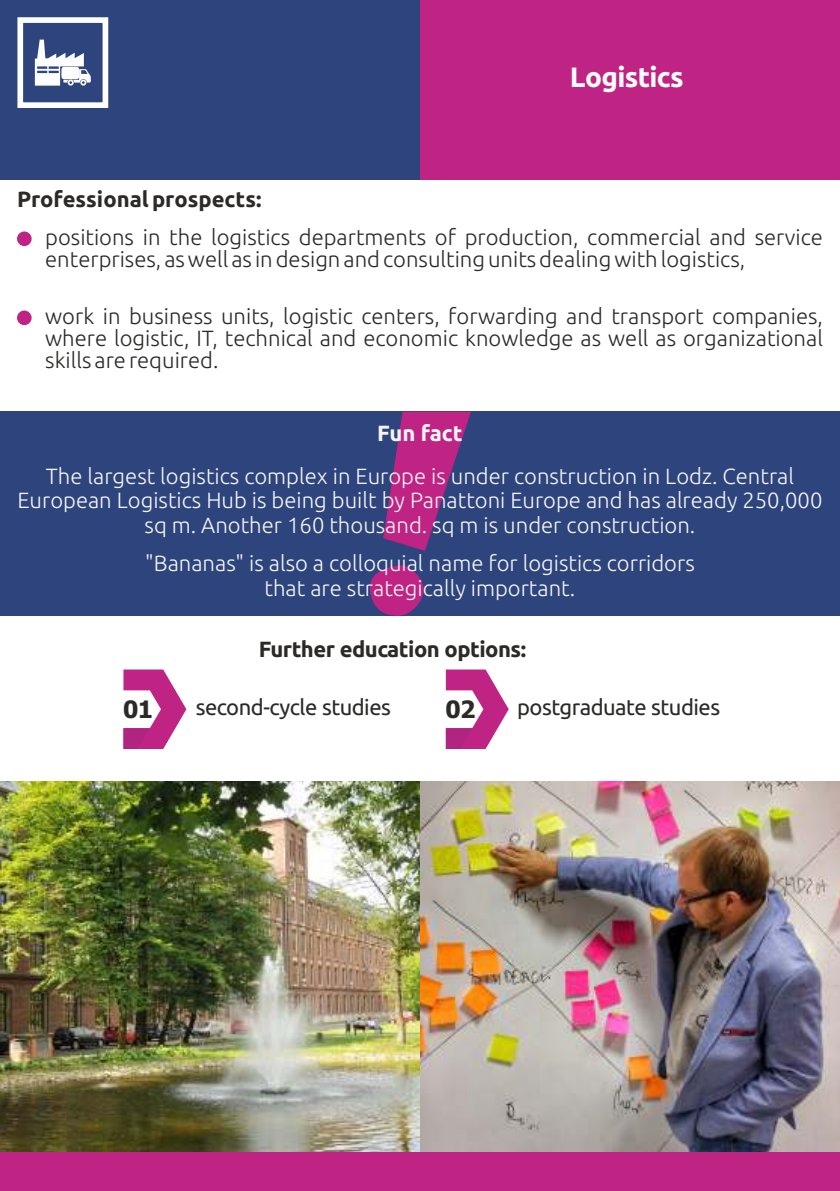
<style>
.page{position:relative;width:840px;height:1191px;background:#fff}
.page>*{position:absolute;margin:0;border:0;box-sizing:border-box;transform-origin:0 0}
.t1{font:274.6px "Baby Kruffy";color:#bf2383}
.t2{font:700 28px "Ubuntu";letter-spacing:-.025em;color:#fefefe}
.t3{font:700 24px "Tahoma";color:#2b2a29}
.t4{font:300 22px/22.2px "Ubuntu";color:#2b2a29}
.t5{font:300 22px/24.6px "Ubuntu";color:#f5f5f5;text-align:center}
.t6{font:22px "Ubuntu";letter-spacing:-.025em;color:#2b2a29}
.t7{font:700 22px "Ubuntu";letter-spacing:-.025em;color:#2b2a29}
.t8{font:700 22px "Ubuntu";color:#2b2a29}
.t9{font:700 22px "Ubuntu";color:#f5f5f5}
</style>
<div class="page">
<div style="left:420px;top:0;width:419px;height:179px;background:#bf2383"></div>
<div style="left:0;top:0;width:420px;height:179px;background:#2e447d"></div>
<div style="left:0;top:411px;width:839px;height:204px;background:#2e447d"></div>
<div style="left:17px;top:231px;width:15px;height:15px;background:#bf2383;border-radius:50%"></div>
<div style="left:17px;top:310px;width:15px;height:15px;background:#bf2383;border-radius:50%"></div>
<div style="left:17px;top:17px;width:91px;height:91px;border:6px solid #fefefe"></div>
<div style="left:0;top:1151px;width:839px;height:40px;background:#bf2383"></div>
<svg style="left:123px;top:669px;width:63px;height:80px"></svg>
<svg style="left:445px;top:669px;width:63px;height:80px"></svg>
<img style="left:0;top:781px;width:839px;height:370px">
<svg style="left:35px;top:40px;width:56px;height:46px"></svg>
<p class="t8" style="left:17px;top:189px;width:246px">Professional prospects:</p>
<p class="t2" style="left:569px;top:66px;width:115px">Logistics</p>
<p class="t4" style="left:45px;top:227px;width:778px">positions in the logistics departments of production, commercial and service enterprises, as well as in design and consulting units dealing with logistics,</p>
<p class="t4" style="left:45px;top:306px;width:778px;text-align:justify">work in business units, logistic centers, forwarding and transport companies, where logistic, IT, technical and economic knowledge as well as organizational skills are required.</p>
<h1 class="t1" style="left:370px;top:297px;width:102px">!</h1>
<p class="t9" style="left:377px;top:423px;width:87px">Fun fact</p>
<p class="t5" style="left:18px;top:465px;width:805px">The largest logistics complex in Europe is under construction in Lodz. Central<br>European Logistics Hub is being built by Panattoni Europe and has already 250,000 sq m. Another 160 thousand. sq m is under construction.</p>
<p class="t5" style="left:145px;top:552px;width:551px">"Bananas" is also a colloquial name for logistics corridors that are strategically important.</p>
<p class="t7" style="left:259px;top:640px;width:269px">Further education options:</p>
<p class="t3" style="left:123px;top:699px;width:31px">01</p>
<p class="t6" style="left:196px;top:698px;width:196px">second-cycle studies</p>
<p class="t3" style="left:445px;top:699px;width:31px">02</p>
<p class="t6" style="left:517px;top:698px;width:204px">postgraduate studies</p>
</div>
